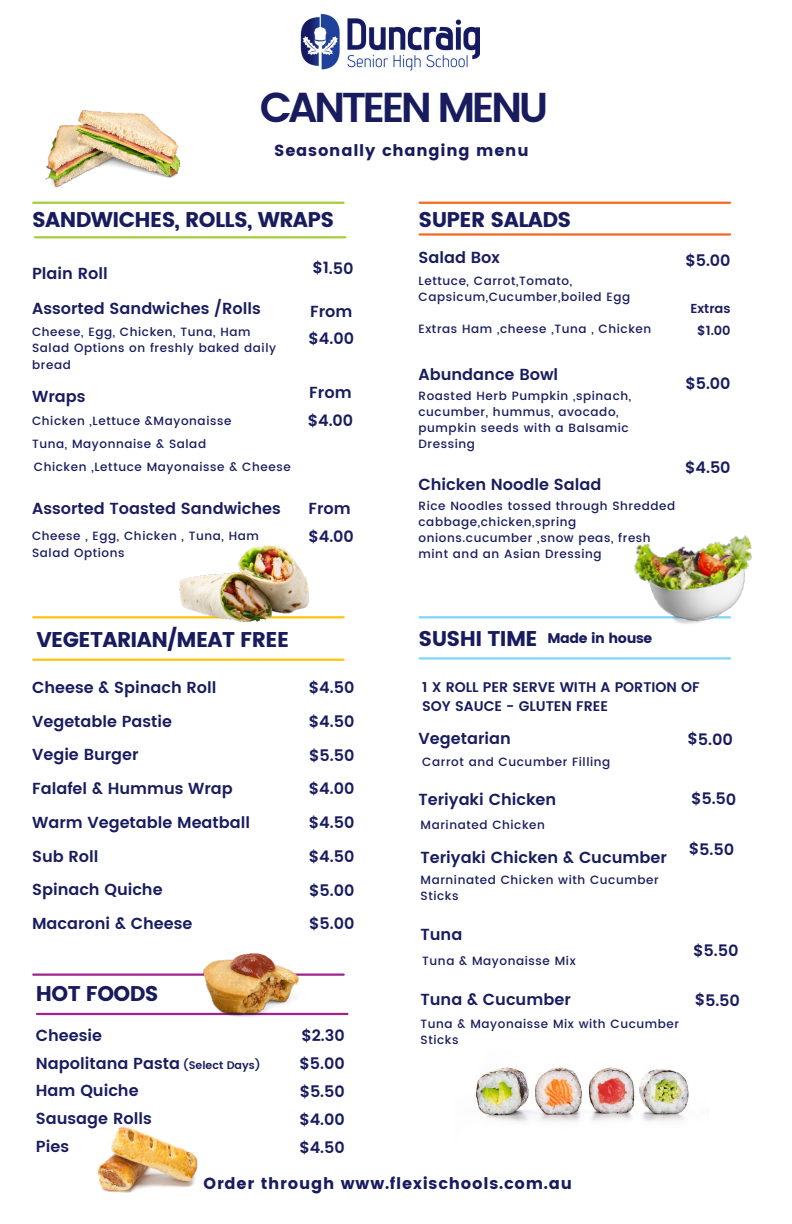
<style>
.page{position:relative;width:792px;height:1224px;background:#fff}
.page>*{position:absolute;margin:0;border:0;box-sizing:border-box;transform-origin:0 0}
.t1{font:600 41.8px "Poppins";letter-spacing:-.085em;color:#181c5e}
.t2{font:21.3px "Poppins";letter-spacing:-.03em;color:#181c5e}
.t3{font:16.1px "Poppins";letter-spacing:.05em;color:#181c5e}
.t4{font:600 16px/33.8px "Poppins";color:#181c5e}
.t5{font:600 14px/19.5px "Poppins";color:#181c5e}
.t6{font:14px "Poppins";letter-spacing:-.03em;color:#181c5e}
.t7{font:600 13px/22.5px "Poppins";color:#181c5e;text-align:center}
.t8{font:500 12px/16px "Poppins";letter-spacing:.05em;color:#181c5e}
.t9{font:600 11px "Poppins";color:#181c5e}
</style>
<div class="page">
<hr style="left:33px;top:659px;width:311px;height:2px;background:#ffc40c">
<hr style="left:33px;top:616px;width:311px;height:2px;background:#ffc40c">
<hr style="left:33px;top:202px;width:311px;height:2px;background:#a4ce39">
<hr style="left:35px;top:236px;width:310px;height:2px;background:#a4ce39">
<hr style="left:420px;top:202px;width:310px;height:2px;background:#f26922">
<hr style="left:420px;top:233px;width:310px;height:3px;background:#f26922">
<img style="left:474px;top:1067px;width:215px;height:55px">
<hr style="left:420px;top:657px;width:310px;height:3px;background:#81d4f7">
<hr style="left:420px;top:616px;width:310px;height:2px;background:#81d4f7">
<img style="left:97px;top:1127px;width:101px;height:66px">
<hr style="left:33px;top:974px;width:311px;height:2px;background:#9d248f">
<hr style="left:37px;top:1013px;width:310px;height:2px;background:#9d248f">
<img style="left:300px;top:13px;width:180px;height:57px">
<img style="left:45px;top:110px;width:135px;height:78px">
<img style="left:627px;top:535px;width:125px;height:89px">
<img style="left:204px;top:953px;width:96px;height:64px">
<img style="left:180px;top:546px;width:129px;height:75px">
<h1 class="t1" style="left:260px;top:76px;width:290px">CANTEEN MENU</h1>
<h3 class="t3" style="left:274px;top:141px;width:256px">Seasonally changing menu</h3>
<h2 class="t2" style="left:32px;top:207px;width:304px">SANDWICHES, ROLLS, WRAPS</h2>
<h3 class="t4" style="left:32px;top:258px;width:77px">Plain Roll</h3>
<h3 class="t4" style="left:313px;top:251px;width:43px;rotate:1deg">$1.50</h3>
<h3 class="t4" style="left:32px;top:292px;width:230px">Assorted Sandwiches /Rolls</h3>
<p class="t8" style="left:32px;top:323px;width:245px;line-height:16.5px">Cheese, Egg, Chicken, Tuna, Ham<br>Salad Options on freshly baked daily bread</p>
<h3 class="t4" style="left:32px;top:381px;width:55px">Wraps</h3>
<p class="t8" style="left:32px;top:409px;width:260px;line-height:23px">Chicken ,Lettuce &amp;Mayonaisse<br>Tuna, Mayonnaise &amp; Salad<br>Chicken ,Lettuce Mayonaisse &amp; Cheese</p>
<h3 class="t4" style="left:32px;top:492px;width:250px">Assorted Toasted Sandwiches</h3>
<h3 class="t4" style="left:309px;top:298px;width:47px;line-height:27.8px">From $4.00</h3>
<h3 class="t4" style="left:308px;top:379px;width:47px;line-height:27.8px">From $4.00</h3>
<h3 class="t4" style="left:308px;top:492px;width:44px">From</h3>
<p class="t8" style="left:32px;top:528px;width:228px">Cheese , Egg, Chicken , Tuna, Ham</p>
<h3 class="t4" style="left:308px;top:520px;width:47px">$4.00</h3>
<p class="t8" style="left:32px;top:545px;width:94px">Salad Options</p>
<h2 class="t2" style="left:419px;top:207px;width:154px">SUPER SALADS</h2>
<h3 class="t4" style="left:419px;top:241px;width:83px">Salad Box</h3>
<p class="t8" style="left:419px;top:273px;width:213px">Lettuce, Carrot,Tomato,<br>Capsicum,Cucumber,boiled Egg</p>
<p class="t8" style="left:419px;top:321px;width:234px">Extras Ham ,cheese ,Tuna , Chicken</p>
<h3 class="t4" style="left:685px;top:244px;width:47px">$5.00</h3>
<p class="t7" style="left:690px;top:298px;width:42px">Extras $1.00</p>
<h3 class="t4" style="left:419px;top:359px;width:141px">Abundance Bowl</h3>
<p class="t8" style="left:419px;top:388px;width:214px">Roasted Herb Pumpkin ,spinach, cucumber, hummus, avocado, pumpkin seeds with a Balsamic<br>Dressing</p>
<h3 class="t4" style="left:419px;top:468px;width:185px">Chicken Noodle Salad</h3>
<p class="t8" style="left:419px;top:498px;width:258px">Rice Noodles tossed through Shredded cabbage,chicken,spring onions.cucumber ,snow peas, fresh mint and an Asian Dressing</p>
<h3 class="t4" style="left:685px;top:367px;width:47px">$5.00</h3>
<h3 class="t4" style="left:685px;top:451px;width:47px">$4.50</h3>
<h2 class="t2" style="left:36px;top:627px;width:254px">VEGETARIAN/MEAT FREE</h2>
<h3 class="t4" style="left:32px;top:671px;width:219px">Cheese &amp; Spinach Roll<br>Vegetable Pastie<br>Vegie Burger<br>Falafel &amp; Hummus Wrap<br>Warm Vegetable Meatball<br>Sub Roll<br>Spinach Quiche<br>Macaroni &amp; Cheese</h3>
<h3 class="t4" style="left:309px;top:671px;width:47px;text-align:justify">$4.50 $4.50 $5.50 $4.00 $4.50 $4.50 $5.00 $5.00</h3>
<h2 class="t2" style="left:36px;top:981px;width:124px">HOT FOODS</h2>
<h3 class="t4" style="left:36px;top:1022px;width:146px;line-height:27.8px">Cheesie<br>Napolitana Pasta<br>Ham Quiche<br>Sausage Rolls<br>Pies</h3>
<p class="t9" style="left:183px;top:1057px;width:79px">(Select Days)</p>
<h3 class="t4" style="left:299px;top:1022px;width:47px;line-height:27.9px;text-align:justify">$2.30 $5.00 $5.50 $4.00 $4.50</h3>
<h2 class="t2" style="left:419px;top:626px;width:121px">SUSHI TIME</h2>
<p class="t6" style="left:547px;top:630px;width:106px">Made in house</p>
<p class="t5" style="left:422px;top:678px;width:279px">1 X ROLL PER SERVE WITH A PORTION OF<br>SOY SAUCE - GLUTEN FREE</p>
<h3 class="t4" style="left:419px;top:722px;width:94px">Vegetarian</h3>
<p class="t8" style="left:422px;top:754px;width:190px">Carrot and Cucumber Filling</p>
<h3 class="t4" style="left:419px;top:783px;width:139px">Teriyaki Chicken</h3>
<p class="t8" style="left:421px;top:818px;width:126px">Marinated Chicken</p>
<h3 class="t4" style="left:421px;top:841px;width:248px">Teriyaki Chicken &amp; Cucumber</h3>
<p class="t8" style="left:421px;top:872px;width:240px;line-height:16.5px">Marninated Chicken with Cucumber<br>Sticks</p>
<h3 class="t4" style="left:688px;top:722px;width:47px;rotate:1deg">$5.00</h3>
<h3 class="t4" style="left:691px;top:782px;width:47px;rotate:1deg">$5.50</h3>
<h3 class="t4" style="left:689px;top:833px;width:47px;rotate:1deg">$5.50</h3>
<h3 class="t4" style="left:421px;top:918px;width:43px">Tuna</h3>
<p class="t8" style="left:422px;top:953px;width:155px">Tuna &amp; Mayonaisse Mix</p>
<h3 class="t4" style="left:421px;top:983px;width:152px">Tuna &amp; Cucumber</h3>
<p class="t8" style="left:421px;top:1015px;width:260px;line-height:16.5px">Tuna &amp; Mayonaisse Mix with Cucumber<br>Sticks</p>
<h3 class="t4" style="left:694px;top:934px;width:47px;rotate:1deg">$5.50</h3>
<h3 class="t4" style="left:695px;top:983px;width:47px;rotate:1deg">$5.50</h3>
<h3 class="t3" style="left:204px;top:1174px;width:370px">Order through www.flexischools.com.au</h3>
</div>
